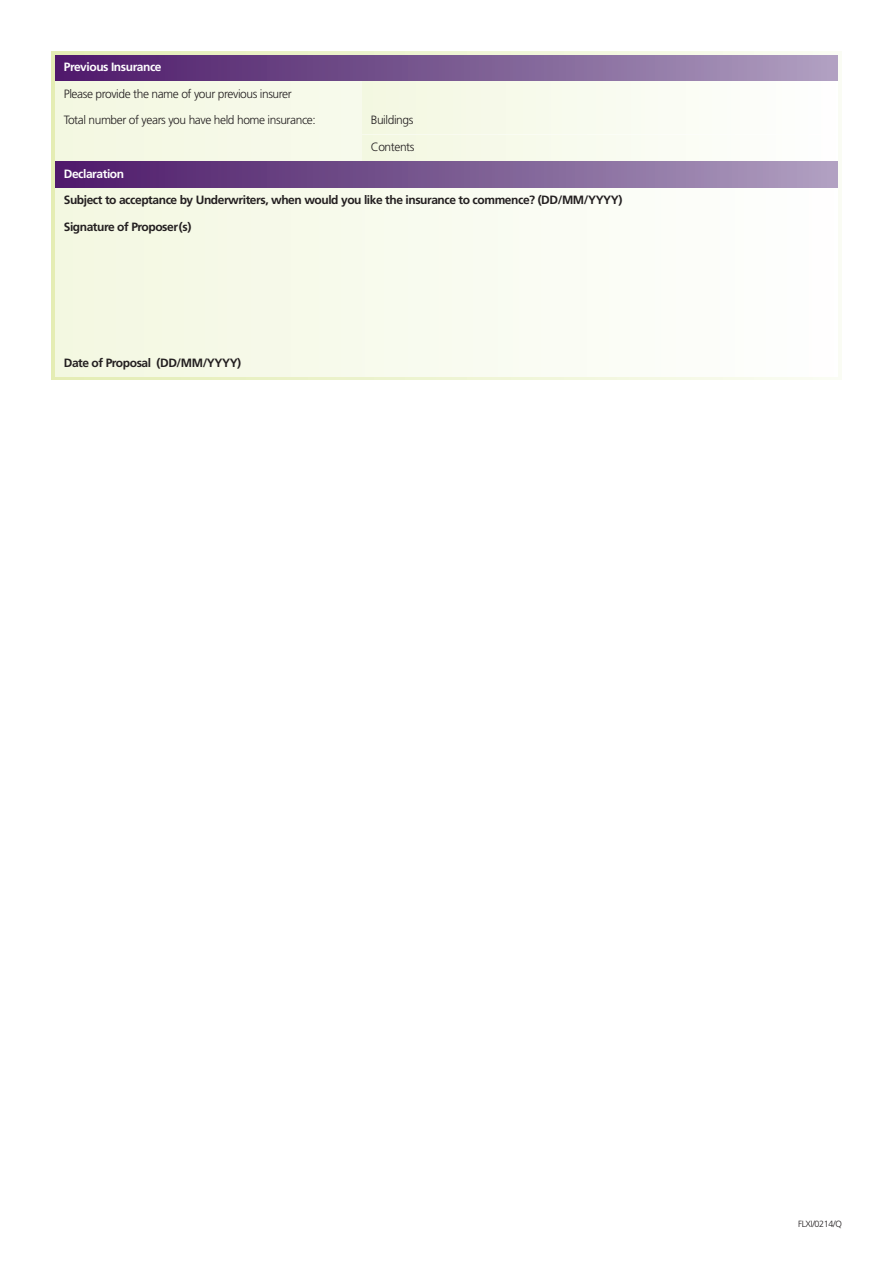
<style>
.page{position:relative;width:893px;height:1263px;background:#fff}
.page>*{position:absolute;margin:0;border:0;box-sizing:border-box;transform-origin:0 0}
.t1{font:700 12px/26.4px "Frutiger";letter-spacing:-.035em;color:#231f20}
.t2{font:300 12px/26.4px "Frutiger";letter-spacing:-.035em;color:#231f20}
.t3{font:700 12px "Frutiger";letter-spacing:-.035em;color:#fff}
.t4{font:300 9px "Frutiger";letter-spacing:-.035em;color:#231f20}
</style>
<div class="page">
<svg style="left:51px;top:51px;width:791px;height:329px"></svg>
<div style="left:55px;top:55px;width:783px;height:26px;background:linear-gradient(to right,#4b1968,#ad9ebe)"></div>
<div style="left:55px;top:82px;width:783px;height:25px;background:#f5f9e7"></div>
<div style="left:55px;top:108px;width:783px;height:53px;background:#f5f9e7"></div>
<div style="left:55px;top:162px;width:783px;height:25px;background:linear-gradient(to right,#4b1968,#ad9ebe)"></div>
<div style="left:55px;top:188px;width:783px;height:26px;background:linear-gradient(to right,#f3f8e1,#fefefe)"></div>
<div style="left:55px;top:215px;width:783px;height:135px;background:linear-gradient(to right,#f3f8e1,#fefefe)"></div>
<div style="left:55px;top:351px;width:783px;height:25px;background:linear-gradient(to right,#f3f8e1,#fefefe)"></div>
<div style="left:362px;top:82px;width:476px;height:25px;background:linear-gradient(to right,#f3f8e1,#fefefe)"></div>
<div style="left:362px;top:108px;width:476px;height:26px;background:linear-gradient(to right,#f3f8e1,#fefefe)"></div>
<div style="left:362px;top:135px;width:476px;height:26px;background:linear-gradient(to right,#f3f8e1,#fefefe)"></div>
<p class="t3" style="left:64px;top:62px;width:99px">Previous Insurance</p>
<p class="t2" style="left:64px;top:81px;width:254px">Please provide the name of your previous insurer<br>Total number of years you have held home insurance:</p>
<p class="t2" style="left:371px;top:108px;width:44px">Buildings</p>
<p class="t2" style="left:371px;top:135px;width:45px">Contents</p>
<p class="t3" style="left:64px;top:169px;width:62px">Declaration</p>
<p class="t1" style="left:64px;top:188px;width:560px">Subject to acceptance by Underwriters, when would you like the insurance to commence? (DD/MM/YYYY)<br>Signature of Proposer(s)</p>
<p class="t1" style="left:64px;top:350px;width:179px">Date of Proposal (DD/MM/YYYY)</p>
<p class="t4" style="left:798px;top:1220px;width:45px">FLXI/0214/Q</p>
</div>
